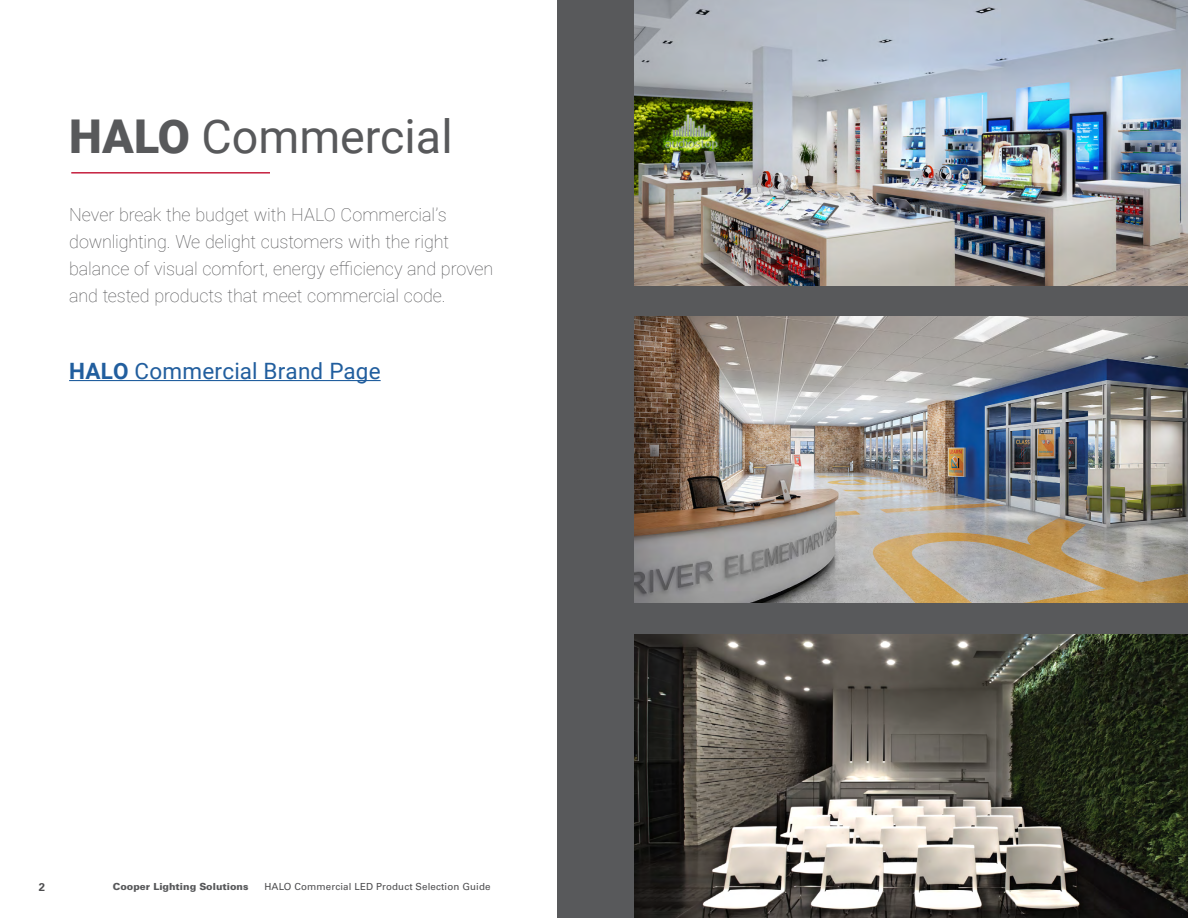
<style>
.page{position:relative;width:1188px;height:918px;background:#fff}
.page>*{position:absolute;margin:0;border:0;box-sizing:border-box;transform-origin:0 0}
.t1{font:46.65px "Roboto";color:#58595b}
.t2{font:22.5px "Roboto";letter-spacing:.01em;color:#215e9e}
.t3{font:100 18px/27px "Roboto";letter-spacing:-.005em;color:#4d4d4f}
.t4{font:700 11.25px "Univers LT Std";color:#4d4d4f}
.t5{font:9.75px "Univers LT Std";letter-spacing:.015em;color:#4d4d4f}
.t6{font:900 9.75px "Univers LT Std";color:#58595b}
.s1{font-weight:900}
.s2{font-weight:700}
</style>
<div class="page">
<div style="left:557px;top:0;width:631px;height:918px;background:#58595b"></div>
<hr style="left:69px;top:380px;width:312px;height:1px;background:#215e9e">
<img style="left:634px;top:0;width:554px;height:286px">
<img style="left:634px;top:316px;width:554px;height:286px">
<img style="left:634px;top:634px;width:554px;height:284px">
<hr style="left:71px;top:172px;width:199px;height:2px;background:#c5203f">
<h1 class="t1" style="left:69px;top:104px;width:385px"><span class="s1">HALO</span> Commercial</h1>
<p class="t3" style="left:69px;top:200px;width:426px">Never break the budget with HALO Commercial’s downlighting. We delight customers with the right balance of visual comfort, energy efficiency and proven and tested products that meet commercial code.</p>
<p class="t2" style="left:69px;top:355px;width:313px"><span class="s2">HALO</span> Commercial Brand Page</p>
<p class="t4" style="left:39px;top:881px;width:8px">2</p>
<p class="t6" style="left:113px;top:881px;width:137px">Cooper Lighting Solutions</p>
<p class="t5" style="left:264px;top:881px;width:228px">HALO Commercial LED Product Selection Guide</p>
</div>
